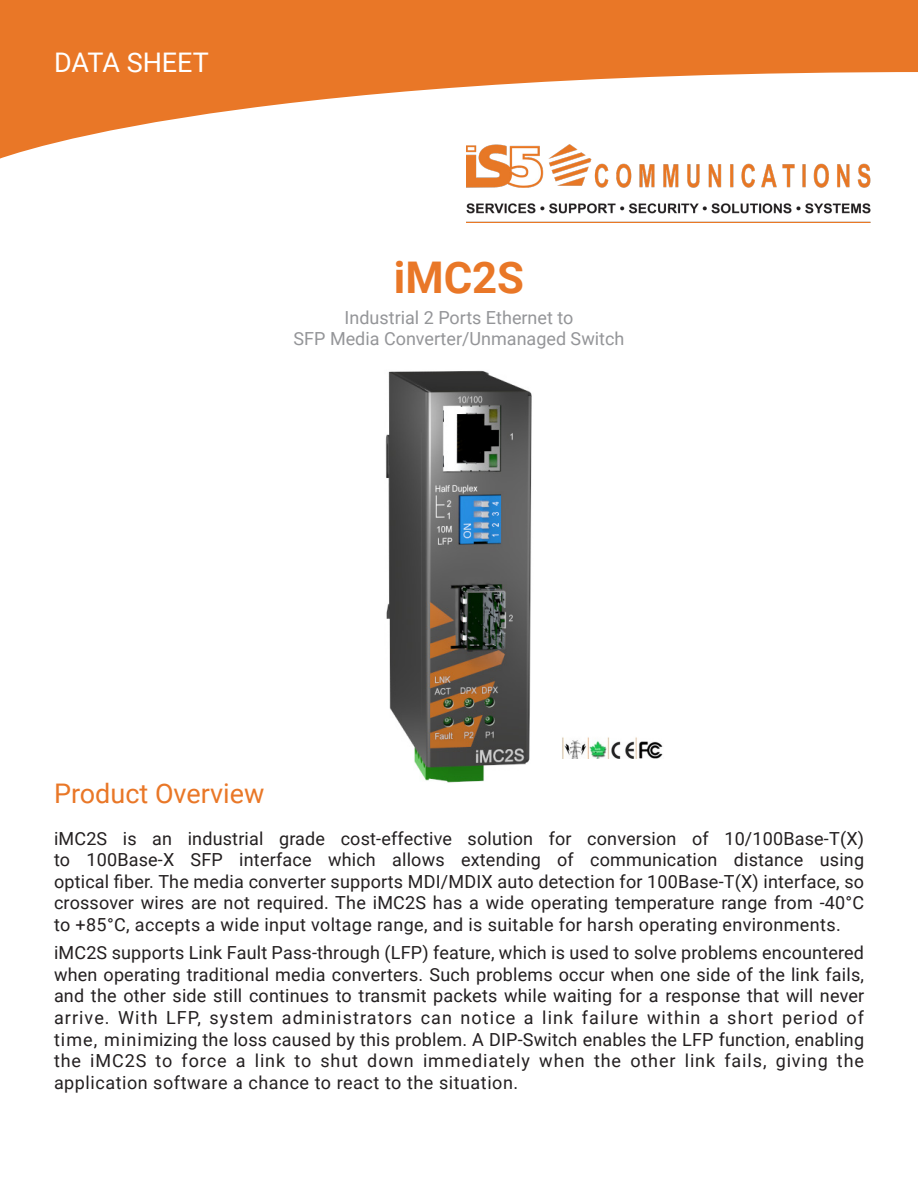
<style>
.page{position:relative;width:918px;height:1188px;background:#fff}
.page>*{position:absolute;margin:0;border:0;box-sizing:border-box;transform-origin:0 0}
.t1{font:700 43.65px "Roboto";color:#e97727}
.t2{font:27px "Roboto";color:#e97727}
.t3{font:27px "Roboto";color:#fff}
.t4{font:18px/21.6px "Roboto";letter-spacing:.02em;color:#231f20;text-align:justify}
.t5{font:18px/21px "Roboto";color:#949598;text-align:center}
</style>
<div class="page">
<svg style="left:0;top:0;width:918px;height:159px;fill:#e97727"></svg>
<img style="left:466px;top:144px;width:409px;height:79px">
<img style="left:562px;top:737px;width:101px;height:22px">
<img style="left:385px;top:370px;width:147px;height:413px">
<p class="t3" style="left:54px;top:44px;width:157px">DATA SHEET</p>
<p class="t1" style="left:394px;top:247px;width:132px">iMC2S</p>
<p class="t5" style="left:294px;top:306px;width:332px">Industrial 2 Ports Ethernet to<br>SFP Media Converter/Unmanaged Switch</p>
<p class="t2" style="left:54px;top:775px;width:212px">Product Overview</p>
<p class="t4" style="left:54px;top:827px;width:812px">iMC2S is an industrial grade cost-effective solution for conversion of 10/100Base-T(X) to 100Base-X SFP interface which allows extending of communication distance using optical fiber. The media converter supports MDI/MDIX auto detection for 100Base-T(X) interface, so crossover wires are not required. The iMC2S has a wide operating temperature range from -40°C to +85°C, accepts a wide input voltage range, and is suitable for harsh operating environments.</p>
<p class="t4" style="left:54px;top:941px;width:812px">iMC2S supports Link Fault Pass-through (LFP) feature, which is used to solve problems encountered when operating traditional media converters. Such problems occur when one side of the link fails, and the other side still continues to transmit packets while waiting for a response that will never arrive. With LFP, system administrators can notice a link failure within a short period of time, minimizing the loss caused by this problem. A DIP-Switch enables the LFP function, enabling the iMC2S to force a link to shut down immediately when the other link fails, giving the application software a chance to react to the situation.</p>
</div>
